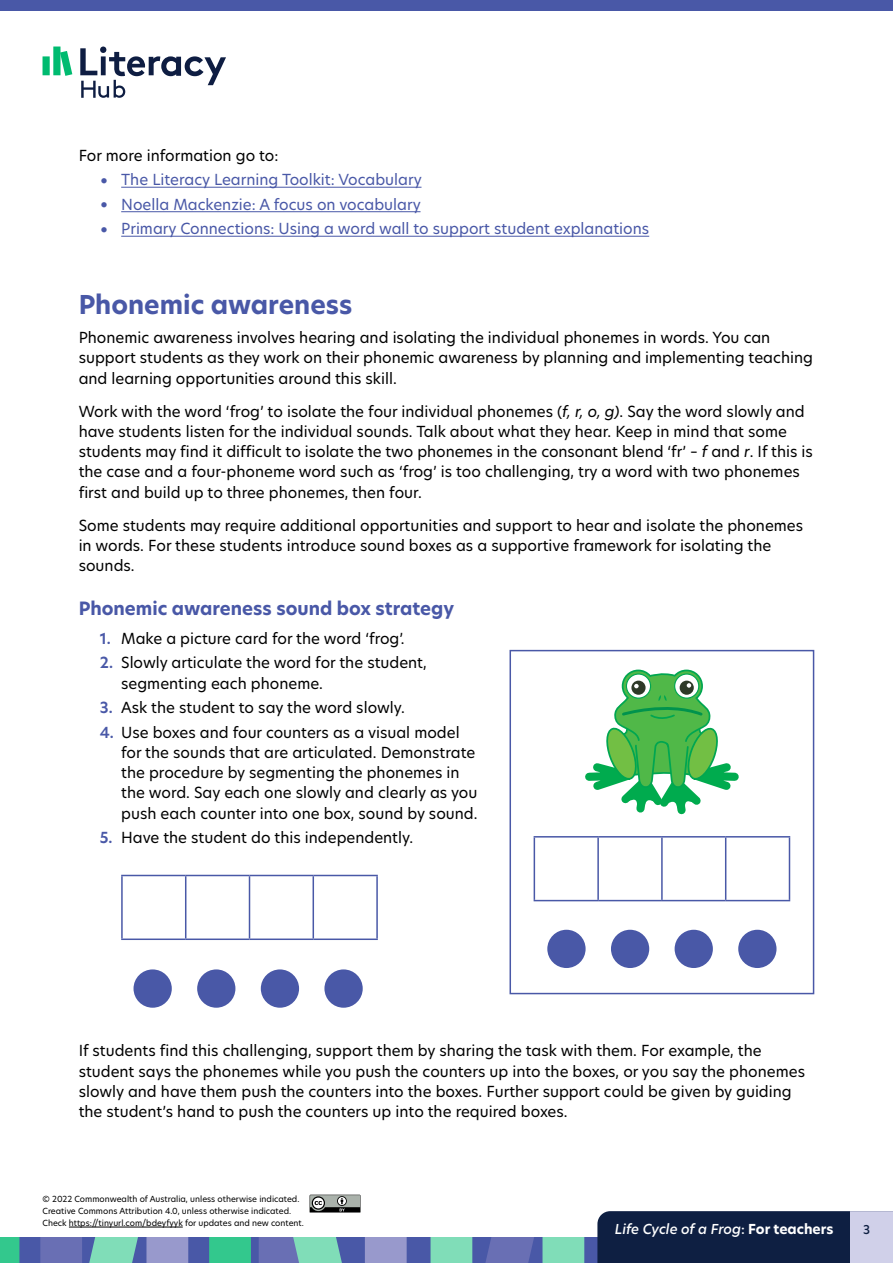
<style>
.page{position:relative;width:893px;height:1263px;background:#fff}
.page>*{position:absolute;margin:0;border:0;box-sizing:border-box;transform-origin:0 0}
.t1{font:700 25.5px "New Hero";color:#4958a7}
.t2{font:700 18px "New Hero";color:#4958a7}
.t3{font:15px/20.2px "New Hero";color:#000}
.t4{font:15px "New Hero";color:#4958a7}
.t5{font:italic 500 13.5px "New Hero";letter-spacing:-.01em;color:#fff}
.t6{font:500 12px "New Hero";color:#0e1f42}
.t7{font:8.25px/12px "New Hero";color:#000}
.s1{font-size:19.5px}
.s2{font-style:italic}
.s3{font-weight:600;color:#4958a7}
.s4{font-style:normal}
.s5{font-weight:700;font-style:normal}
</style>
<div class="page">
<div style="left:0;top:1237px;width:893px;height:26px;background:#4958a7"></div>
<svg style="left:0;top:1237px;width:19px;height:26px"></svg>
<svg style="left:209px;top:1237px;width:42px;height:26px"></svg>
<svg style="left:40px;top:1237px;width:148px;height:26px;background:#7897b9"></svg>
<svg style="left:259px;top:1237px;width:148px;height:26px"></svg>
<svg style="left:431px;top:1237px;width:153px;height:26px"></svg>
<div style="left:0;top:0;width:893px;height:11px;background:#4958a7"></div>
<svg style="left:80px;top:47px;width:146px;height:51px"></svg>
<svg style="left:43px;top:47px;width:29px;height:29px"></svg>
<div style="left:597px;top:1211px;width:253px;height:52px;background:#0e1f42"></div>
<div style="left:850px;top:1211px;width:43px;height:52px;background:#d0d0e9"></div>
<div style="left:134px;top:969px;width:38px;height:39px;background:#4958a7;border-radius:50%"></div>
<div style="left:324px;top:969px;width:39px;height:39px;background:#4958a7;border-radius:50%"></div>
<div style="left:197px;top:969px;width:38px;height:39px;background:#4958a7;border-radius:50%"></div>
<div style="left:261px;top:969px;width:38px;height:39px;background:#4958a7;border-radius:50%"></div>
<div style="left:509px;top:650px;width:305px;height:344px;border:2px solid #4958a7"></div>
<div style="left:547px;top:930px;width:39px;height:38px;background:#4958a7;border-radius:50%"></div>
<div style="left:738px;top:930px;width:38px;height:38px;background:#4958a7;border-radius:50%"></div>
<div style="left:611px;top:930px;width:38px;height:38px;background:#4958a7;border-radius:50%"></div>
<div style="left:675px;top:930px;width:38px;height:38px;background:#4958a7;border-radius:50%"></div>
<svg style="left:585px;top:670px;width:154px;height:144px"></svg>
<hr style="left:534px;top:836px;width:64px;height:1px;background:#4958a7">
<hr style="left:534px;top:837px;width:1px;height:63px;background:#4958a7">
<hr style="left:598px;top:836px;width:64px;height:1px;background:#4958a7">
<hr style="left:597px;top:837px;width:2px;height:63px;background:#4958a7">
<hr style="left:662px;top:836px;width:64px;height:1px;background:#4958a7">
<hr style="left:661px;top:837px;width:2px;height:63px;background:#4958a7">
<hr style="left:726px;top:836px;width:64px;height:1px;background:#4958a7">
<hr style="left:725px;top:837px;width:1px;height:63px;background:#4958a7">
<hr style="left:789px;top:837px;width:1px;height:63px;background:#4958a7">
<hr style="left:534px;top:900px;width:64px;height:1px;background:#4958a7">
<hr style="left:598px;top:900px;width:64px;height:1px;background:#4958a7">
<hr style="left:662px;top:900px;width:64px;height:1px;background:#4958a7">
<hr style="left:726px;top:900px;width:64px;height:1px;background:#4958a7">
<hr style="left:121px;top:187px;width:300px;height:1px;background:#4958a7">
<hr style="left:121px;top:211px;width:299px;height:1px;background:#4958a7">
<hr style="left:121px;top:236px;width:528px;height:1px;background:#4958a7">
<hr style="left:69px;top:1227px;width:114px;height:1px;background:#000">
<hr style="left:121px;top:875px;width:65px;height:1px;background:#4958a7">
<hr style="left:121px;top:876px;width:2px;height:62px;background:#4958a7">
<hr style="left:186px;top:875px;width:63px;height:1px;background:#4958a7">
<hr style="left:185px;top:876px;width:1px;height:62px;background:#4958a7">
<hr style="left:249px;top:875px;width:64px;height:1px;background:#4958a7">
<hr style="left:249px;top:876px;width:1px;height:62px;background:#4958a7">
<hr style="left:313px;top:875px;width:65px;height:1px;background:#4958a7">
<hr style="left:313px;top:876px;width:1px;height:62px;background:#4958a7">
<hr style="left:376px;top:876px;width:2px;height:62px;background:#4958a7">
<hr style="left:121px;top:938px;width:65px;height:2px;background:#4958a7">
<hr style="left:186px;top:938px;width:63px;height:2px;background:#4958a7">
<hr style="left:249px;top:938px;width:64px;height:2px;background:#4958a7">
<hr style="left:313px;top:938px;width:65px;height:2px;background:#4958a7">
<svg style="left:310px;top:1195px;width:51px;height:18px"></svg>
<p class="t3" style="left:79px;top:145px;width:201px">For more information go to:</p>
<p class="t4" style="left:100px;top:170px;width:323px"><span class="s1">•</span> The Literacy Learning Toolkit: Vocabulary</p>
<p class="t4" style="left:100px;top:194px;width:322px"><span class="s1">•</span> Noella Mackenzie: A focus on vocabulary</p>
<p class="t4" style="left:100px;top:219px;width:551px"><span class="s1">•</span> Primary Connections: Using a word wall to support student explanations</p>
<h2 class="t1" style="left:79px;top:288px;width:275px">Phonemic awareness</h2>
<p class="t3" style="left:79px;top:327px;width:736px">Phonemic awareness involves hearing and isolating the individual phonemes in words. You can support students as they work on their phonemic awareness by planning and implementing teaching and learning opportunities around this skill.</p>
<p class="t3" style="left:79px;top:401px;width:736px">Work with the word ‘frog’ to isolate the four individual phonemes (<span class="s2">f, r, o, g)</span>. Say the word slowly and have students listen for the individual sounds. Talk about what they hear. Keep in mind that some students may fnd it diffcult to isolate the two phonemes in the consonant blend ‘fr’ – <span class="s2">f</span> and <span class="s2">r</span>. If this is the case and a four-phoneme word such as ‘frog’ is too challenging, try a word with two phonemes frst and build up to three phonemes, then four.</p>
<p class="t3" style="left:79px;top:515px;width:726px">Some students may require additional opportunities and support to hear and isolate the phonemes in words. For these students introduce sound boxes as a supportive framework for isolating the sounds.</p>
<p class="t2" style="left:79px;top:596px;width:377px">Phonemic awareness sound box strategy</p>
<p class="t3" style="left:100px;top:628px;width:306px"><span class="s3">1.</span> Make a picture card for the word ‘frog’.</p>
<p class="t3" style="left:121px;top:652px;width:307px;text-indent:-21px"><span class="s3">2.</span> Slowly articulate the word for the student, segmenting each phoneme.</p>
<p class="t3" style="left:100px;top:697px;width:306px"><span class="s3">3.</span> Ask the student to say the word slowly.</p>
<p class="t3" style="left:121px;top:722px;width:358px;text-indent:-21px"><span class="s3">4.</span> Use boxes and four counters as a visual model for the sounds that are articulated. Demonstrate the procedure by segmenting the phonemes in the word. Say each one slowly and clearly as you push each counter into one box, sound by sound.</p>
<p class="t3" style="left:100px;top:827px;width:315px"><span class="s3">5.</span> Have the student do this independently.</p>
<p class="t3" style="left:79px;top:1040px;width:728px">If students fnd this challenging, support them by sharing the task with them. For example, the student says the phonemes while you push the counters up into the boxes, or you say the phonemes slowly and have them push the counters into the boxes. Further support could be given by guiding the student’s hand to push the counters up into the required boxes.</p>
<p class="t7" style="left:43px;top:1193px;width:263px">© 2022 Commonwealth of Australia, unless otherwise indicated.<br>Creative Commons Attribution 4.0, unless otherwise indicated.<br>Check https://tinyurl.com/bdeyfyyk for updates and new content.</p>
<p class="t5" style="left:615px;top:1220px;width:220px">Life Cycle of a Frog<span class="s4">:</span> <span class="s5">For teachers</span></p>
<p class="t6" style="left:863px;top:1221px;width:9px">3</p>
</div>
